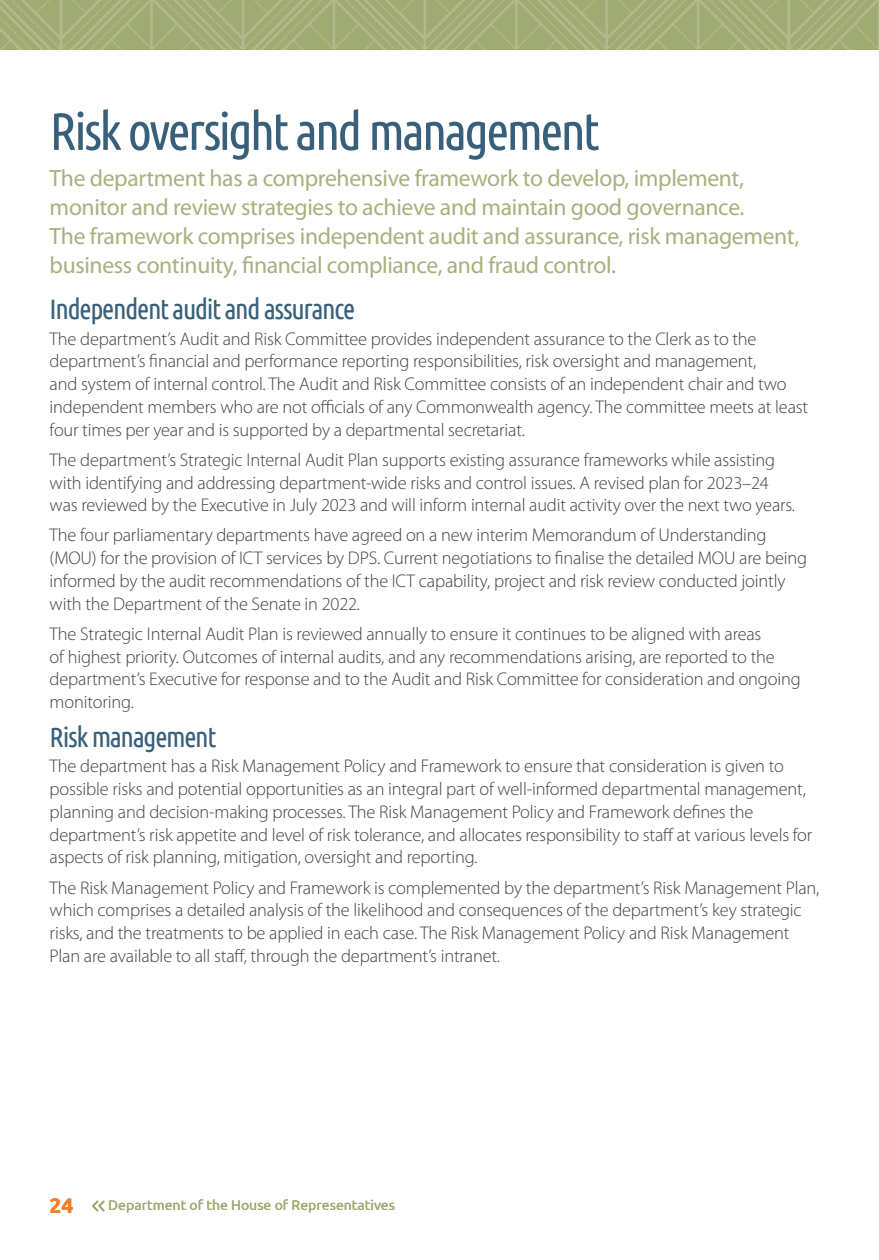
<style>
.page{position:relative;width:879px;height:1260px;background:#fff}
.page>*{position:absolute;margin:0;border:0;box-sizing:border-box;transform-origin:0 0}
.t1{font:52.5px "Ubuntu Condensed";letter-spacing:-.055em;color:#39607a}
.t2{font:28px "Ubuntu Condensed";letter-spacing:-.05em;color:#39607a}
.t3{font:23.62px/28.9px "Myriad Pro";letter-spacing:-.015em;color:#a8b17f}
.t4{font:700 21px "Ubuntu";color:#f57e29}
.t5{font:300 18.38px/22.8px "Myriad Pro";letter-spacing:-.01em;color:#414042}
.t6{font:14px "Ubuntu";color:#a0ab74}
</style>
<div class="page">
<img style="left:0;top:0;width:858px;height:50px">
<img style="left:858px;top:0;width:20px;height:50px">
<svg style="left:92px;top:1200px;width:13px;height:12px"></svg>
<h1 class="t1" style="left:50px;top:99px;width:551px">Risk oversight and management</h1>
<p class="t3" style="left:50px;top:163px;width:750px">The department has a comprehensive framework to develop, implement, monitor and review strategies to achieve and maintain good governance.<br>The framework comprises independent audit and assurance, risk management, business continuity, fnancial compliance, and fraud control.</p>
<h2 class="t2" style="left:50px;top:292px;width:307px">Independent audit and assurance</h2>
<p class="t5" style="left:50px;top:327px;width:759px">The department’s Audit and Risk Committee provides independent assurance to the Clerk as to the department’s fnancial and performance reporting responsibilities, risk oversight and management,<br>and system of internal control. The Audit and Risk Committee consists of an independent chair and two independent members who are not ofcials of any Commonwealth agency. The committee meets at least four times per year and is supported by a departmental secretariat.</p>
<p class="t5" style="left:50px;top:448px;width:746px">The department’s Strategic Internal Audit Plan supports existing assurance frameworks while assisting with identifying and addressing department-wide risks and control issues. A revised plan for 2023–24 was reviewed by the Executive in July 2023 and will inform internal audit activity over the next two years.</p>
<p class="t5" style="left:50px;top:524px;width:758px">The four parliamentary departments have agreed on a new interim Memorandum of Understanding (MOU) for the provision of ICT services by DPS. Current negotiations to fnalise the detailed MOU are being informed by the audit recommendations of the ICT capability, project and risk review conducted jointly with the Department of the Senate in 2022.</p>
<p class="t5" style="left:50px;top:622px;width:752px">The Strategic Internal Audit Plan is reviewed annually to ensure it continues to be aligned with areas<br>of highest priority. Outcomes of internal audits, and any recommendations arising, are reported to the department’s Executive for response and to the Audit and Risk Committee for consideration and ongoing monitoring.</p>
<h2 class="t2" style="left:50px;top:720px;width:168px">Risk management</h2>
<p class="t5" style="left:50px;top:755px;width:763px">The department has a Risk Management Policy and Framework to ensure that consideration is given to possible risks and potential opportunities as an integral part of well-informed departmental management, planning and decision-making processes. The Risk Management Policy and Framework defnes the department’s risk appetite and level of risk tolerance, and allocates responsibility to staf at various levels for aspects of risk planning, mitigation, oversight and reporting.</p>
<p class="t5" style="left:50px;top:876px;width:770px">The Risk Management Policy and Framework is complemented by the department’s Risk Management Plan, which comprises a detailed analysis of the likelihood and consequences of the department’s key strategic risks, and the treatments to be applied in each case. The Risk Management Policy and Risk Management Plan are available to all staf, through the department’s intranet.</p>
<p class="t4" style="left:50px;top:1193px;width:25px">24</p>
<p class="t6" style="left:108px;top:1197px;width:288px">Department of the House of Representatives</p>
</div>
